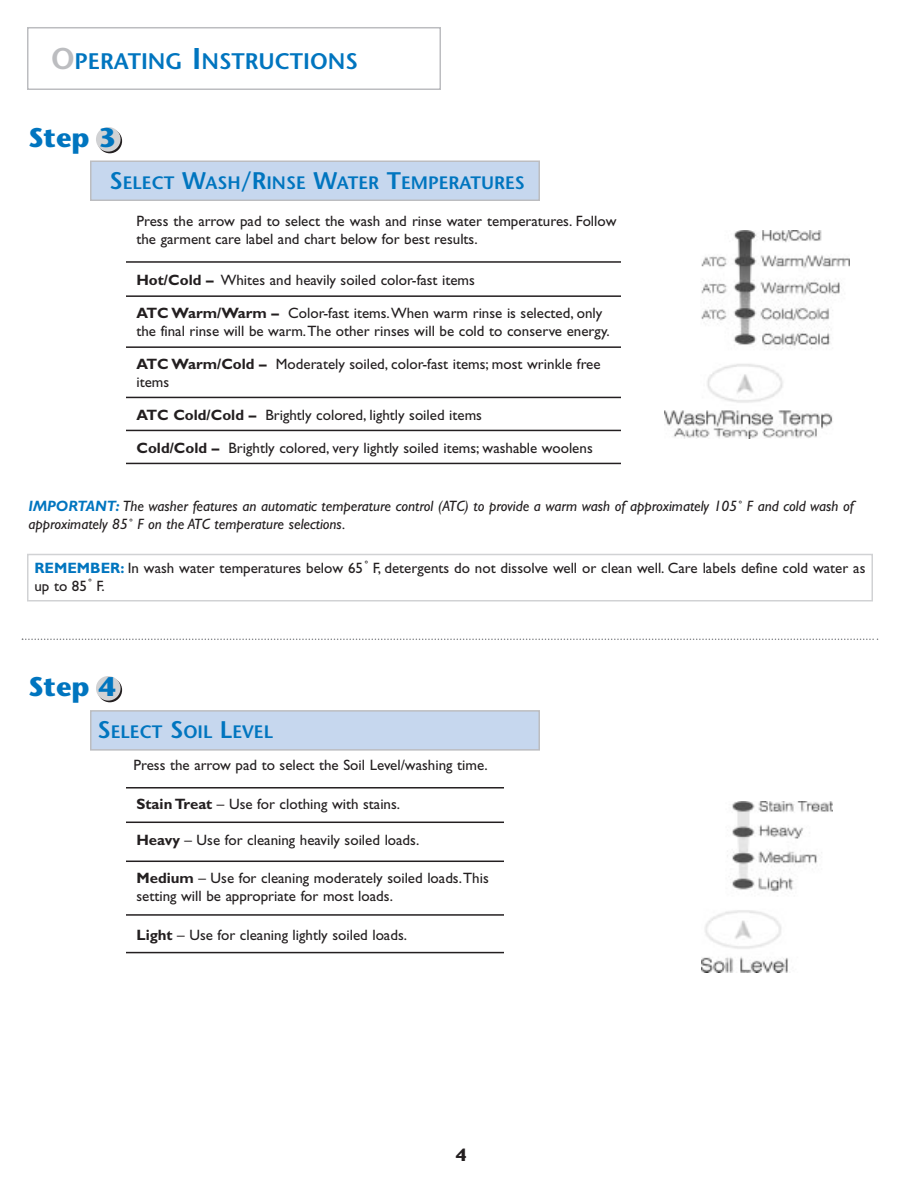
<style>
.page{position:relative;width:918px;height:1188px;background:#fff}
.page>*{position:absolute;margin:0;border:0;box-sizing:border-box;transform-origin:0 0}
.t1{font:700 27px "Stone Sans";color:#0075bf}
.t2{font:600 22.5px "Stone Sans";color:#0075bf}
.t3{font:600 18px "Stone Sans";color:#0075bf}
.t4{font:700 18px "Gill Sans";color:#231f20;scale:1.2 1}
.t5{font:15px/18px "Gill Sans";color:#231f20}
.t6{font:italic 15px/18px "Gill Sans";color:#231f20}
.s1{font-size:30px;color:#bcbdc0}
.s2{font-size:30px}
.s3{font-size:24px}
.s4{font-weight:700}
.s5{font-weight:700;color:#0075bf}
.s6{font-style:italic}
</style>
<div class="page">
<div style="left:91px;top:711px;width:448px;height:39px;background:#c6d7ee"></div>
<div style="left:90px;top:710px;width:450px;height:41px;border:2px solid #bcbdc0"></div>
<div style="left:91px;top:161px;width:448px;height:39px;background:#c6d7ee"></div>
<div style="left:90px;top:160px;width:450px;height:41px;border:2px solid #bcbdc0"></div>
<svg style="left:22px;top:639px;width:856px;height:1px"></svg>
<img style="left:702px;top:801px;width:130px;height:172px">
<div style="left:98px;top:678px;width:24px;height:24px;background:#231f20;border-radius:50%"></div>
<div style="left:96px;top:676px;width:25px;height:25px;background:#d1d2d4;border-radius:50%"></div>
<hr style="left:126px;top:861px;width:378px;height:1px;background:#231f20">
<hr style="left:126px;top:822px;width:378px;height:1px;background:#231f20">
<hr style="left:126px;top:914px;width:378px;height:2px;background:#231f20">
<hr style="left:126px;top:952px;width:378px;height:1px;background:#231f20">
<hr style="left:126px;top:787px;width:378px;height:2px;background:#231f20">
<div style="left:27px;top:27px;width:414px;height:63px;border:2px solid #bcbdc0"></div>
<div style="left:98px;top:129px;width:24px;height:24px;background:#231f20;border-radius:50%"></div>
<div style="left:96px;top:127px;width:25px;height:25px;background:#d1d2d4;border-radius:50%"></div>
<hr style="left:126px;top:261px;width:495px;height:2px;background:#231f20">
<hr style="left:126px;top:295px;width:495px;height:2px;background:#231f20">
<hr style="left:126px;top:346px;width:495px;height:2px;background:#231f20">
<hr style="left:126px;top:397px;width:495px;height:1px;background:#231f20">
<hr style="left:126px;top:430px;width:495px;height:1px;background:#231f20">
<hr style="left:126px;top:463px;width:495px;height:1px;background:#231f20">
<img style="left:665px;top:230px;width:184px;height:208px">
<div style="left:27px;top:554px;width:846px;height:48px;border:2px solid #d1d2d4"></div>
<h2 class="t2" style="left:51px;top:52px;width:309px"><span class="s1">O</span>PERATING <span class="s2">I</span>NSTRUCTIONS</h2>
<h1 class="t1" style="left:28px;top:127px;width:89px">Step 3</h1>
<p class="t3" style="left:110px;top:175px;width:417px"><span class="s3">S</span>ELECT <span class="s3">W</span>ASH<span class="s3">/R</span>INSE <span class="s3">W</span>ATER <span class="s3">T</span>EMPERATURES</p>
<p class="t5" style="left:136px;top:214px;width:481px">Press the arrow pad to select the wash and rinse water temperatures. Follow the garment care label and chart below for best results.</p>
<p class="t5" style="left:137px;top:272px;width:340px"><span class="s4">Hot/Cold –</span> Whites and heavily soiled color-fast items</p>
<p class="t5" style="left:137px;top:305px;width:475px"><span class="s4">ATC Warm/Warm –</span> Color-fast items.When warm rinse is selected, only the final rinse will be warm.The other rinses will be cold to conserve energy.</p>
<p class="t5" style="left:136px;top:356px;width:466px"><span class="s4">ATC Warm/Cold –</span> Moderately soiled, color-fast items; most wrinkle free items</p>
<p class="t5" style="left:137px;top:407px;width:347px"><span class="s4">ATC Cold/Cold –</span> Brightly colored, lightly soiled items</p>
<p class="t5" style="left:137px;top:440px;width:458px"><span class="s4">Cold/Cold –</span> Brightly colored, very lightly soiled items; washable woolens</p>
<p class="t6" style="left:28px;top:498px;width:827px"><span class="s5">IMPORTANT:</span> The washer features an automatic temperature control (ATC) to provide a warm wash of approximately 105˚ F and cold wash of approximately 85˚ F on the ATC temperature selections.</p>
<p class="t5" style="left:34px;top:561px;width:832px"><span class="s5">REMEMBER:</span> In wash water temperatures below 65<span class="s6">˚</span> F, detergents do not dissolve well or clean well. Care labels define cold water as up to 85<span class="s6">˚</span> F.</p>
<h1 class="t1" style="left:28px;top:676px;width:89px">Step 4</h1>
<p class="t3" style="left:98px;top:725px;width:177px"><span class="s3">S</span>ELECT <span class="s3">S</span>OIL <span class="s3">L</span>EVEL</p>
<p class="t5" style="left:134px;top:757px;width:356px">Press the arrow pad to select the Soil Level/washing time.</p>
<p class="t5" style="left:136px;top:797px;width:265px"><span class="s4">Stain Treat</span> – Use for clothing with stains.</p>
<p class="t5" style="left:136px;top:833px;width:284px"><span class="s4">Heavy</span> – Use for cleaning heavily soiled loads.</p>
<p class="t5" style="left:136px;top:870px;width:354px"><span class="s4">Medium</span> – Use for cleaning moderately soiled loads.This setting will be appropriate for most loads.</p>
<p class="t5" style="left:136px;top:927px;width:272px"><span class="s4">Light</span> – Use for cleaning lightly soiled loads.</p>
<p class="t4" style="left:455px;top:1148px;width:11px">4</p>
</div>
